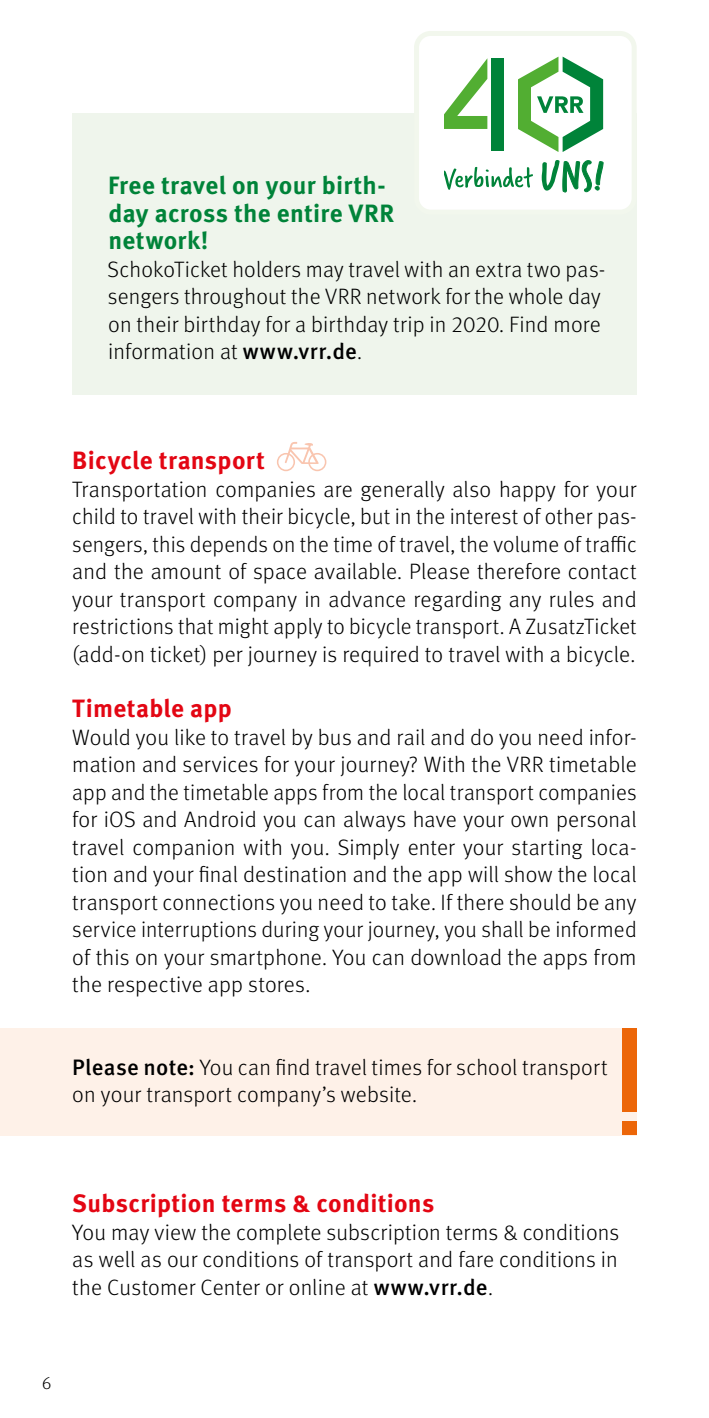
<style>
.page{position:relative;width:709px;height:1418px;background:#fff}
.page>*{position:absolute;margin:0;border:0;box-sizing:border-box;transform-origin:0 0}
.Subheadline{font:700 25px "Meta Pro";letter-spacing:.01em;color:#e30613}
.Subheadline-2{font:700 25px/27.5px "Meta Pro";letter-spacing:.01em;color:#008339}
.Copy{font:300 22.25px/27.5px "Meta Pro";letter-spacing:.005em;color:#000;text-align:justify}
.t1{font:300 17.5px "Meta Pro";color:#000}
.s1{font-weight:500}
</style>
<div class="page">
<svg style="left:277px;top:442px;width:49px;height:29px"></svg>
<div style="left:0;top:1028px;width:636px;height:107px;background:#fef1e8"></div>
<div style="left:622px;top:1028px;width:14px;height:83px;background:#ec6608"></div>
<div style="left:622px;top:1120px;width:14px;height:14px;background:#ec6608"></div>
<div style="left:72px;top:113px;width:564px;height:282px;background:#eff5ec"></div>
<div style="left:416px;top:33px;width:218px;height:179px;background:#fff;border-radius:14px"></div>
<div style="left:414px;top:31px;width:222px;height:184px;border:5px solid #f2f7ed;border-radius:14px"></div>
<svg style="left:444px;top:57px;width:159px;height:135px"></svg>
<p class="Subheadline-2" style="left:108px;top:170px;width:287px">Free travel on your birth&shy;day across the entire VRR network!</p>
<p class="Copy" style="left:108px;top:254px;width:499px;text-align:left">SchokoTicket holders may travel with an extra two pas&shy;sengers throughout the VRR network for the whole day on their birthday for a birthday trip in 2020. Find more information at <span class="s1">www.vrr.de</span>.</p>
<p class="Subheadline" style="left:72px;top:441px;width:194px">Bicycle transport</p>
<p class="Copy" style="left:72px;top:474px;width:566px">Transportation companies are generally also happy for your child to travel with their bicycle, but in the interest of other pas&shy;sengers, this depends on the time of travel, the volume of traffic and the amount of space available. Please therefore contact your transport company in advance regarding any rules and restrictions that might apply to bicycle transport. A ZusatzTicket (add-on ticket) per journey is required to travel with a bicycle.</p>
<p class="Subheadline" style="left:72px;top:688px;width:161px">Timetable app</p>
<p class="Copy" style="left:72px;top:722px;width:566px">Would you like to travel by bus and rail and do you need infor&shy;mation and services for your journey? With the VRR timetable app and the timetable apps from the local transport companies for iOS and Android you can always have your own personal travel companion with you. Simply enter your starting loca&shy;tion and your final destination and the app will show the local transport connections you need to take. If there should be any service interruptions during your journey, you shall be informed of this on your smartphone. You can download the apps from the respective app stores.</p>
<p class="Copy" style="left:72px;top:1052px;width:537px"><span class="s1">Please note:</span> You can find travel times for school transport</p>
<p class="Copy" style="left:72px;top:1079px;width:346px">on your transport company’s website.</p>
<p class="Subheadline" style="left:72px;top:1183px;width:363px">Subscription terms &amp; conditions</p>
<p class="Copy" style="left:72px;top:1217px;width:548px">You may view the complete subscription terms &amp; conditions</p>
<p class="Copy" style="left:72px;top:1244px;width:547px">as well as our conditions of transport and fare conditions in</p>
<p class="Copy" style="left:72px;top:1272px;width:422px">the Customer Center or online at <span class="s1">www.vrr.de</span>.</p>
<p class="t1" style="left:42px;top:1370px;width:11px">6</p>
</div>
